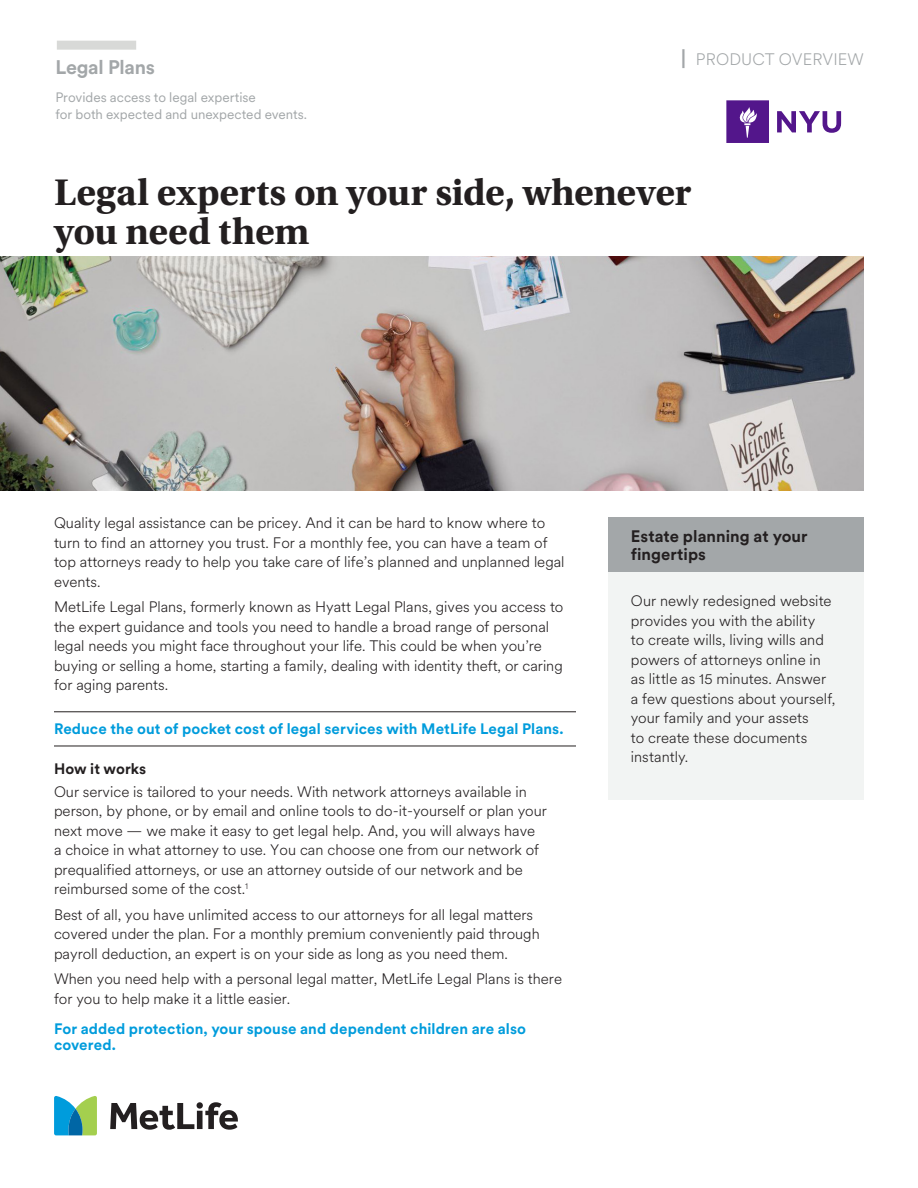
<style>
.page{position:relative;width:918px;height:1188px;background:#fff}
.page>*{position:absolute;margin:0;border:0;box-sizing:border-box;transform-origin:0 0}
.t1{font:700 39px/39px "Utopia Std";letter-spacing:-.005em;color:#231f20}
.t2{font:700 19.5px "Met Life Circular";letter-spacing:-.01em;color:#a3a7a9}
.t3{font:700 16.5px/18px "Met Life Circular";color:#231f20}
.t4{font:300 16.5px "Met Life Circular";letter-spacing:.01em;color:#a3a7a9}
.t5{font:300 15px/19.5px "Met Life Circular";color:#231f20}
.t6{font:700 15px/16.5px "Met Life Circular";letter-spacing:.005em;color:#009cdc}
.t7{font:700 15px "Met Life Circular";color:#231f20}
.t8{font:13.5px/16.5px "Met Life Circular";color:#a3a7a9}
</style>
<div class="page">
<svg style="left:110px;top:1102px;width:128px;height:28px"></svg>
<svg style="left:54px;top:1096px;width:43px;height:39px;background:#59b1a4"></svg>
<div style="left:57px;top:41px;width:79px;height:9px;background:#d8d9d7"></div>
<svg style="left:777px;top:111px;width:64px;height:22px"></svg>
<svg style="left:726px;top:100px;width:43px;height:43px;background:#663098"></svg>
<img style="left:0;top:256px;width:864px;height:234px">
<div style="left:608px;top:517px;width:256px;height:78px;background:#a3a7a9"></div>
<hr style="left:54px;top:746px;width:522px;height:1px;background:#231f20">
<hr style="left:54px;top:712px;width:522px;height:1px;background:#231f20">
<div style="left:608px;top:572px;width:256px;height:228px;background:#f2f4f3"></div>
<h2 class="t2" style="left:55px;top:53px;width:101px">Legal Plans</h2>
<p class="t8" style="left:55px;top:89px;width:253px">Provides access to legal expertise<br>for both expected and unexpected events.</p>
<h2 class="t2" style="left:681px;top:45px;width:6px">|</h2>
<p class="t4" style="left:696px;top:48px;width:169px">PRODUCT OVERVIEW</p>
<h1 class="t1" style="left:54px;top:174px;width:639px">Legal experts on your side, whenever you need them</h1>
<p class="t5" style="left:54px;top:513px;width:512px">Quality legal assistance can be pricey. And it can be hard to know where to turn to find an attorney you trust. For a monthly fee, you can have a team of top attorneys ready to help you take care of life’s planned and unplanned legal events.</p>
<p class="t5" style="left:54px;top:597px;width:511px">MetLife Legal Plans, formerly known as Hyatt Legal Plans, gives you access to the expert guidance and tools you need to handle a broad range of personal legal needs you might face throughout your life. This could be when you’re buying or selling a home, starting a family, dealing with identity theft, or caring for aging parents.</p>
<p class="t6" style="left:54px;top:720px;width:511px">Reduce the out of pocket cost of legal services with MetLife Legal Plans.</p>
<p class="t7" style="left:54px;top:759px;width:94px">How it works</p>
<p class="t5" style="left:54px;top:781px;width:494px">Our service is tailored to your needs. With network attorneys available in person, by phone, or by email and online tools to do-it-yourself or plan your next move — we make it easy to get legal help. And, you will always have<br>a choice in what attorney to use. You can choose one from our network of prequalified attorneys, or use an attorney outside of our network and be reimbursed some of the cost.<sup>1</sup></p>
<p class="t5" style="left:54px;top:904px;width:487px">Best of all, you have unlimited access to our attorneys for all legal matters covered under the plan. For a monthly premium conveniently paid through payroll deduction, an expert is on your side as long as you need them.</p>
<p class="t5" style="left:54px;top:969px;width:510px">When you need help with a personal legal matter, MetLife Legal Plans is there for you to help make it a little easier.</p>
<p class="t6" style="left:54px;top:1020px;width:474px">For added protection, your spouse and dependent children are also covered.</p>
<p class="t3" style="left:631px;top:526px;width:178px">Estate planning at your fingertips</p>
<p class="t5" style="left:631px;top:591px;width:206px">Our newly redesigned website provides you with the ability<br>to create wills, living wills and powers of attorneys online in as little as 15 minutes. Answer a few questions about yourself, your family and your assets<br>to create these documents instantly.</p>
</div>
